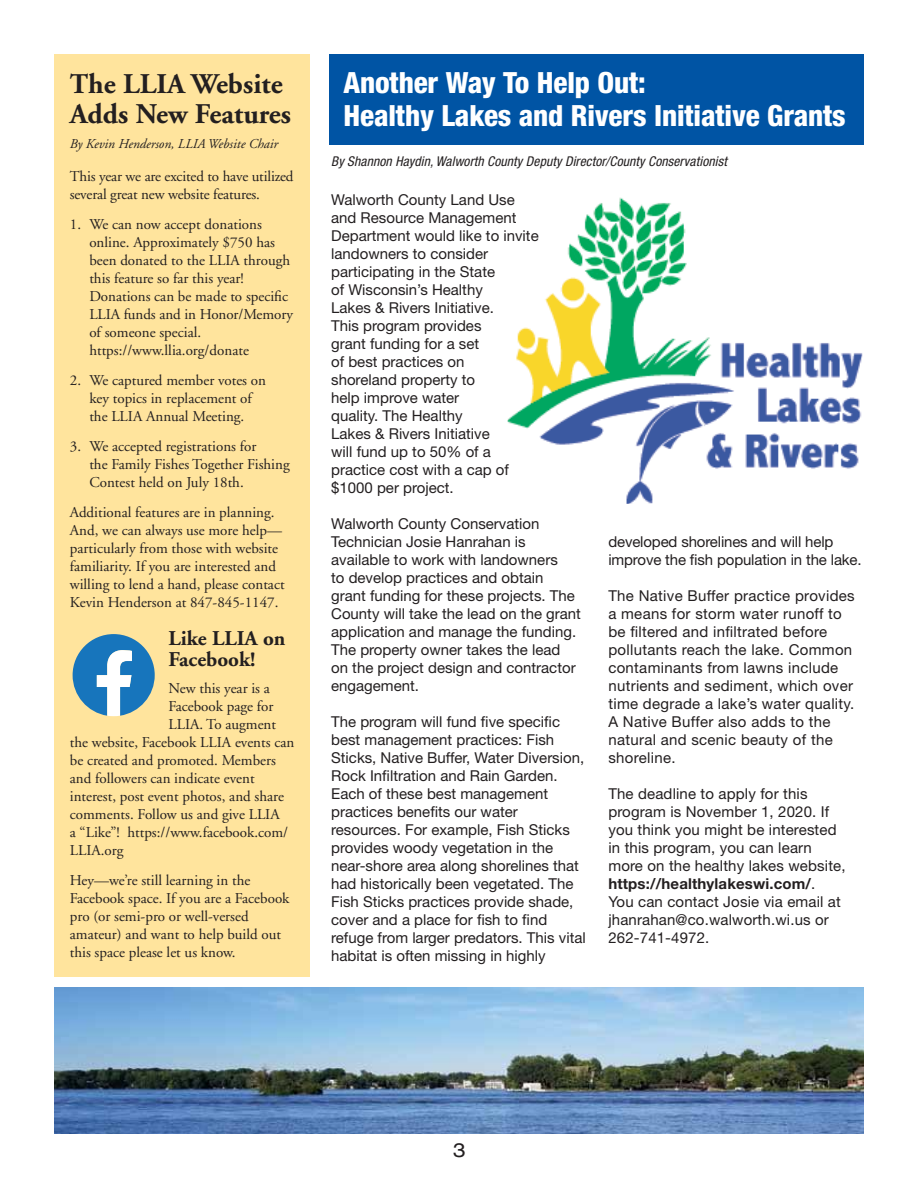
<style>
.page{position:relative;width:918px;height:1188px;background:#fff}
.page>*{position:absolute;margin:0;border:0;box-sizing:border-box;transform-origin:0 0}
.t1{font:800 condensed 29.25px/33px "Helvetica Neue LT Std";letter-spacing:-.005em;color:#fff}
.t2{font:700 28.5px/30px "Adobe Garamond";color:#231f20}
.t3{font:700 21px/21px "Adobe Garamond";color:#231f20}
.t4{font:expanded 19.5px "Helvetica Neue LT Std";color:#231f20}
.t5{font:15px/18px "Helvetica Neue LT Std";color:#231f20}
.t6{font:15px/18px "Adobe Garamond";color:#231f20}
.t7{font:15px/18px "Helvetica Neue LT Std";letter-spacing:.02em;color:#231f20}
.t8{font:italic condensed 13.5px "Helvetica Neue LT Std";letter-spacing:.01em;color:#231f20}
.t9{font:italic 13.5px "Adobe Garamond";color:#231f20}
.s1{font-weight:700}
</style>
<div class="page">
<img style="left:507px;top:198px;width:355px;height:306px">
<div style="left:54px;top:54px;width:256px;height:922px;background:#ffe49d"></div>
<div style="left:330px;top:54px;width:534px;height:91px;background:#0054a4"></div>
<svg style="left:73px;top:634px;width:82px;height:82px"></svg>
<img style="left:54px;top:987px;width:810px;height:147px">
<h2 class="t2" style="left:70px;top:69px;width:223px">The LLIA Website<br>Adds New Features</h2>
<p class="t9" style="left:70px;top:137px;width:210px">By Kevin Henderson, LLIA Website Chair</p>
<p class="t6" style="left:70px;top:168px;width:225px">This year we are excited to have utilized several great new website features.</p>
<p class="t6" style="left:89px;top:216px;width:205px;text-indent:-20px">1. We can now accept donations online. Approximately $750 has been donated to the LLIA through this feature so far this year!<br>Donations can be made to specific<br>LLIA funds and in Honor/Memory of someone special. https://www.llia.org/donate</p>
<p class="t6" style="left:70px;top:372px;width:198px;text-align:center">2. We captured member votes on key topics in replacement of<br>the LLIA Annual Meeting.</p>
<p class="t6" style="left:89px;top:438px;width:202px;text-indent:-20px">3. We accepted registrations for<br>the Family Fishes Together Fishing<br>Contest held on July 18th.</p>
<p class="t6" style="left:70px;top:504px;width:216px">Additional features are in planning.<br>And, we can always use more help— particularly from those with website familiarity. If you are interested and willing to lend a hand, please contact Kevin Henderson at 847-845-1147.</p>
<h3 class="t3" style="left:168px;top:628px;width:119px">Like LLIA on<br>Facebook!</h3>
<p class="t6" style="left:168px;top:679px;width:103px">New this year is a</p>
<p class="t6" style="left:168px;top:697px;width:107px">Facebook page for</p>
<p class="t6" style="left:168px;top:715px;width:109px">LLIA. To augment</p>
<p class="t6" style="left:70px;top:733px;width:226px">the website, Facebook LLIA events can</p>
<p class="t6" style="left:70px;top:751px;width:208px">be created and promoted. Members</p>
<p class="t6" style="left:70px;top:769px;width:186px">and followers can indicate event</p>
<p class="t6" style="left:70px;top:787px;width:216px">interest, post event photos, and share</p>
<p class="t6" style="left:70px;top:805px;width:211px">comments. Follow us and give LLIA</p>
<p class="t6" style="left:70px;top:823px;width:220px">a “Like”! https://www.facebook.com/</p>
<p class="t6" style="left:70px;top:841px;width:55px">LLIA.org</p>
<p class="t6" style="left:70px;top:871px;width:221px">Hey—we’re still learning in the<br>Facebook space. If you are a Facebook pro (or semi-pro or well-versed amateur) and want to help build out this space please let us know.</p>
<h1 class="t1" style="left:343px;top:65px;width:504px">Another Way To Help Out:<br>Healthy Lakes and Rivers Initiative Grants</h1>
<p class="t8" style="left:331px;top:154px;width:397px">By Shannon Haydin, Walworth County Deputy Director/County Conservationist</p>
<p class="t5" style="left:331px;top:191px;width:209px">Walworth County Land Use and Resource Management<br>Department would like to invite landowners to consider participating in the State<br>of Wisconsin’s Healthy<br>Lakes &amp; Rivers Initiative.<br>This program provides<br>grant funding for a set<br>of best practices on<br>shoreland property to<br>help improve water<br>quality. The Healthy<br>Lakes &amp; Rivers Initiative<br>will fund up to 50% of a practice cost with a cap of $1000 per project.</p>
<p class="t5" style="left:331px;top:515px;width:251px">Walworth County Conservation<br>Technician Josie Hanrahan is available to work with landowners<br>to develop practices and obtain grant funding for these projects. The<br>County will take the lead on the grant application and manage the funding.<br>The property owner takes the lead on the project design and contractor engagement.</p>
<p class="t5" style="left:331px;top:713px;width:256px">The program will fund five specific best management practices: Fish Sticks, Native Buffer, Water Diversion, Rock Infiltration and Rain Garden.<br>Each of these best management practices benefits our water resources. For example, Fish Sticks provides woody vegetation in the near-shore area along shorelines that had historically been vegetated. The Fish Sticks practices provide shade, cover and a place for fish to find refuge from larger predators. This vital habitat is often missing in highly</p>
<p class="t5" style="left:608px;top:533px;width:255px">developed shorelines and will help improve the fish population in the lake.</p>
<p class="t7" style="left:608px;top:587px;width:248px">The Native Buffer practice provides a means for storm water runoff to be filtered and infiltrated before pollutants reach the lake. Common contaminants from lawns include nutrients and sediment, which over time degrade a lake’s water quality.<br>A Native Buffer also adds to the natural and scenic beauty of the shoreline.</p>
<p class="t5" style="left:608px;top:785px;width:239px">The deadline to apply for this program is November 1, 2020. If you think you might be interested in this program, you can learn more on the healthy lakes website, <span class="s1">https://healthylakeswi.com/</span>.<br>You can contact Josie via email at jhanrahan@co.walworth.wi.us or<br>262-741-4972.</p>
<h3 class="t4" style="left:453px;top:1138px;width:15px">3</h3>
</div>
